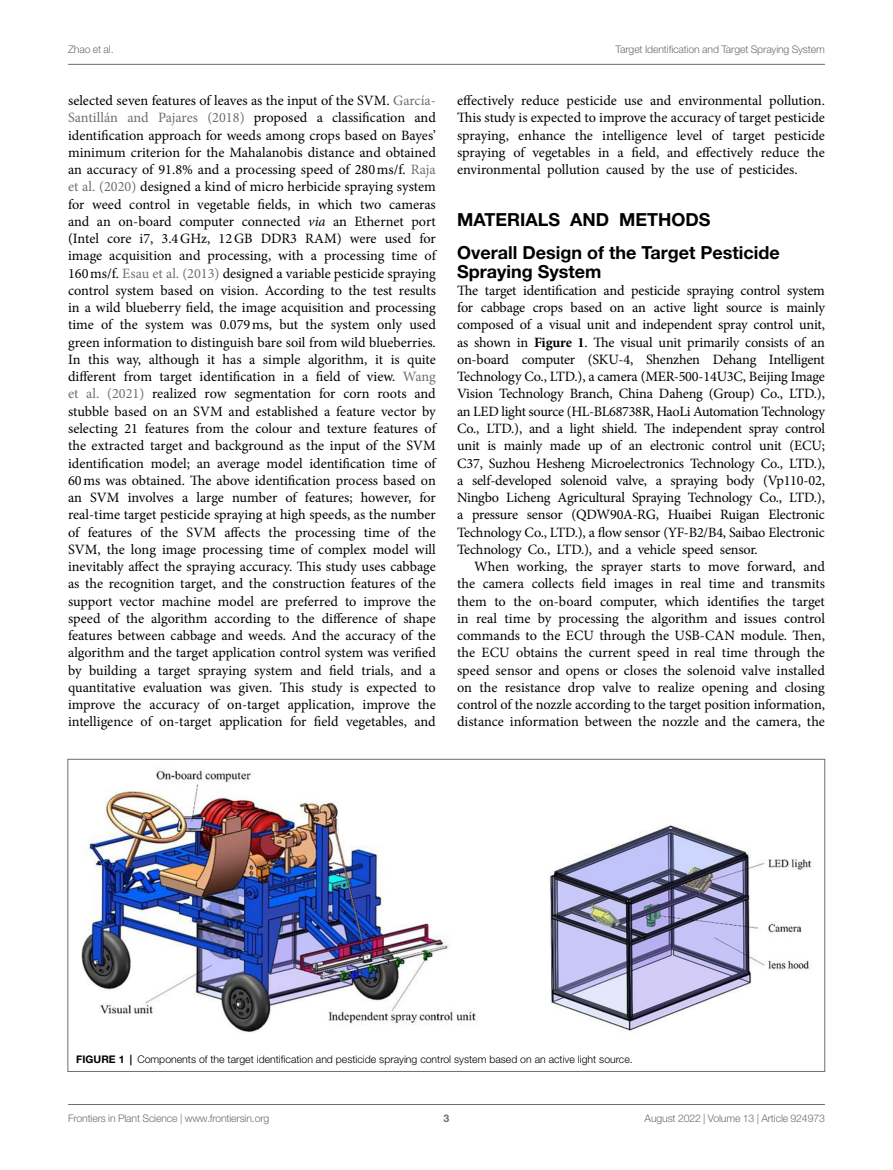
<style>
.page{position:relative;width:893px;height:1170px;background:#fff}
.page>*{position:absolute;margin:0;border:0;box-sizing:border-box;transform-origin:0 0}
.HEAD_2_after_HEAD_1{font:700 18px/18.8px "Helvetica Neue LT Std";color:#000}
.HEAD_1{font:700 18px "Helvetica Neue LT Std";color:#000}
.TEXT{font:14.25px/17.2px "Minion Pro";color:#000;text-align:justify}
.TEXT_FLUSH{font:14.25px/17.2px "Minion Pro";letter-spacing:-.015em;color:#000;text-align:justify}
.t1{font:300 10.5px "Helvetica Neue LT Std";letter-spacing:-.015em;color:#6d6e71}
.FIG_LEG{font:300 10.5px "Helvetica Neue LT Std";color:#000}
.t2{font:700 10.5px "Helvetica Neue LT Std";color:#6d6e71}
.s1{color:#6d6e71}
.s2{font-style:italic}
.s3{font-weight:700}
</style>
<div class="page">
<hr style="left:68px;top:64px;width:757px;height:1px;background:#6d6e71">
<hr style="left:68px;top:1104px;width:757px;height:1px;background:#6d6e71">
<img style="left:81px;top:769px;width:731px;height:263px">
<p class="t1" style="left:68px;top:42px;width:47px">Zhao et al.</p>
<p class="t1" style="left:616px;top:42px;width:211px">Target Identification and Target Spraying System</p>
<p class="TEXT" style="left:68px;top:92px;width:369px">selected seven features of leaves as the input of the SVM. <span class="s1">García-Santillán and Pajares (2018)</span> proposed a classification and identification approach for weeds among crops based on Bayes’ minimum criterion for the Mahalanobis distance and obtained an accuracy of 91.8% and a processing speed of 280ms/f. <span class="s1">Raja et al. (2020)</span> designed a kind of micro herbicide spraying system for weed control in vegetable fields, in which two cameras and an on-board computer connected <span class="s2">via</span> an Ethernet port (Intel core i7, 3.4GHz, 12GB DDR3 RAM) were used for image acquisition and processing, with a processing time of 160ms/f. <span class="s1">Esau et al. (2013)</span> designed a variable pesticide spraying control system based on vision. According to the test results in a wild blueberry field, the image acquisition and processing time of the system was 0.079ms, but the system only used green information to distinguish bare soil from wild blueberries.<br>In this way, although it has a simple algorithm, it is quite different from target identification in a field of view. <span class="s1">Wang et al. (2021)</span> realized row segmentation for corn roots and stubble based on an SVM and established a feature vector by selecting 21 features from the colour and texture features of the extracted target and background as the input of the SVM identification model; an average model identification time of 60ms was obtained. The above identification process based on an SVM involves a large number of features; however, for real-time target pesticide spraying at high speeds, as the number of features of the SVM affects the processing time of the SVM, the long image processing time of complex model will inevitably affect the spraying accuracy. This study uses cabbage as the recognition target, and the construction features of the support vector machine model are preferred to improve the speed of the algorithm according to the difference of shape features between cabbage and weeds. And the accuracy of the algorithm and the target application control system was verified by building a target spraying system and field trials, and a quantitative evaluation was given. This study is expected to improve the accuracy of on-target application, improve the intelligence of on-target application for field vegetables, and</p>
<p class="TEXT" style="left:457px;top:92px;width:369px">effectively reduce pesticide use and environmental pollution.<br>This study is expected to improve the accuracy of target pesticide spraying, enhance the intelligence level of target pesticide spraying of vegetables in a field, and effectively reduce the environmental pollution caused by the use of pesticides.</p>
<p class="HEAD_1" style="left:457px;top:208px;width:255px">MATERIALS AND METHODS</p>
<p class="HEAD_2_after_HEAD_1" style="left:457px;top:243px;width:324px">Overall Design of the Target Pesticide<br>Spraying System</p>
<p class="TEXT_FLUSH" style="left:457px;top:282px;width:369px">The target identification and pesticide spraying control system for cabbage crops based on an active light source is mainly composed of a visual unit and independent spray control unit, as shown in <span class="s3">Figure 1</span>. The visual unit primarily consists of an on-board computer (SKU-4, Shenzhen Dehang Intelligent Technology Co., LTD.), a camera (MER-500-14U3C, Beijing Image Vision Technology Branch, China Daheng (Group) Co., LTD.), an LED light source (HL-BL68738R, HaoLi Automation Technology Co., LTD.), and a light shield. The independent spray control unit is mainly made up of an electronic control unit (ECU; C37, Suzhou Hesheng Microelectronics Technology Co., LTD.), a self-developed solenoid valve, a spraying body (Vp110-02, Ningbo Licheng Agricultural Spraying Technology Co., LTD.), a pressure sensor (QDW90A-RG, Huaibei Ruigan Electronic Technology Co., LTD.), a flow sensor (YF-B2/B4, Saibao Electronic Technology Co., LTD.), and a vehicle speed sensor.</p>
<p class="TEXT" style="left:457px;top:558px;width:369px;text-indent:17px">When working, the sprayer starts to move forward, and the camera collects field images in real time and transmits them to the on-board computer, which identifies the target in real time by processing the algorithm and issues control commands to the ECU through the USB-CAN module. Then, the ECU obtains the current speed in real time through the speed sensor and opens or closes the solenoid valve installed on the resistance drop valve to realize opening and closing control of the nozzle according to the target position information, distance information between the nozzle and the camera, the</p>
<p class="FIG_LEG" style="left:76px;top:1052px;width:558px"><span class="s3">FIGURE 1 |</span> Components of the target identification and pesticide spraying control system based on an active light source.</p>
<p class="t1" style="left:68px;top:1111px;width:203px">Frontiers in Plant Science | www.frontiersin.org</p>
<p class="t2" style="left:444px;top:1111px;width:7px">3</p>
<p class="t1" style="left:645px;top:1111px;width:182px">August 2022 | Volume 13 | Article 924973</p>
</div>
